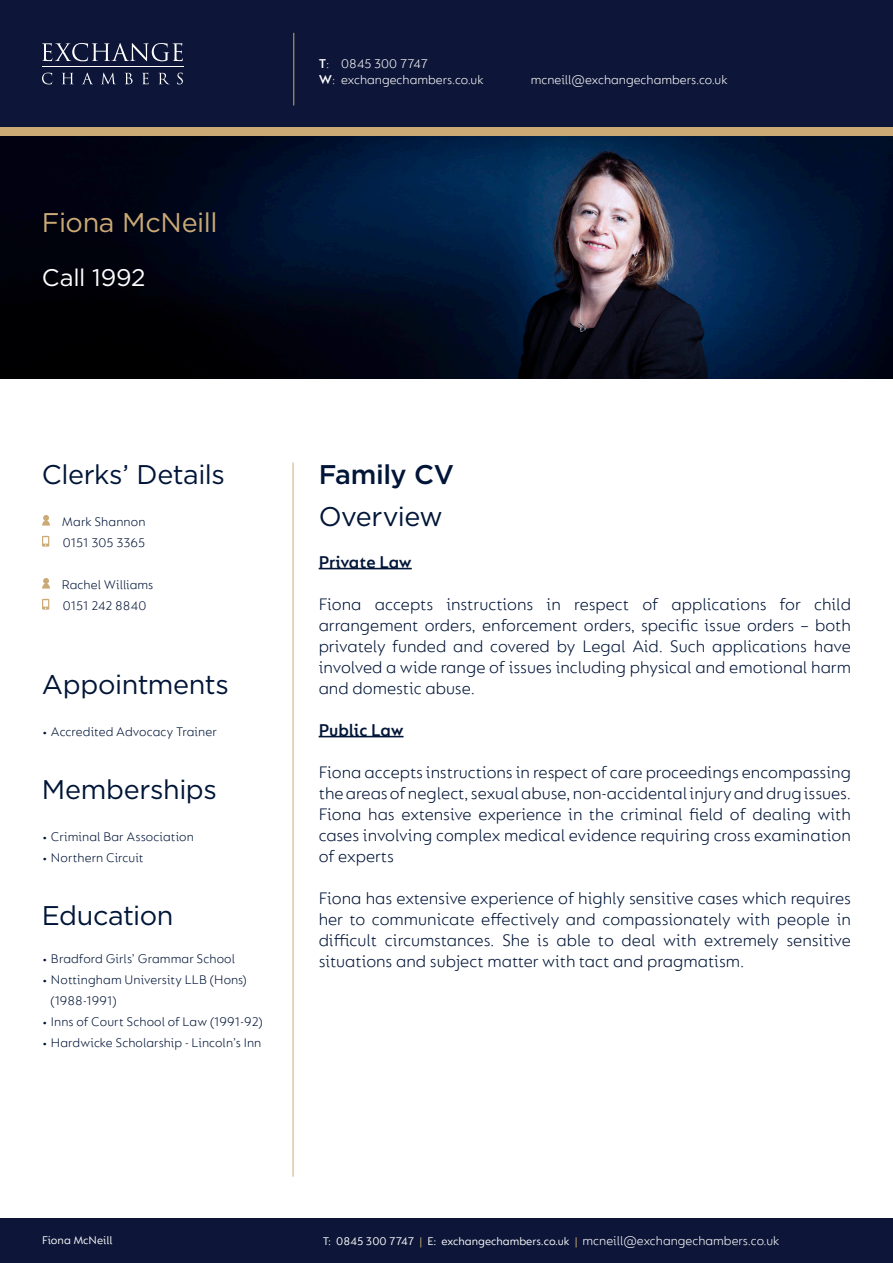
<style>
.page{position:relative;width:893px;height:1263px;background:#fff}
.page>*{position:absolute;margin:0;border:0;box-sizing:border-box;transform-origin:0 0}
.t1{font:27px "Gotham";letter-spacing:-.015em;color:#001537}
.t2{font:27px "Gotham";letter-spacing:-.015em;color:#cbaa76}
.t3{font:500 27px "Gotham";letter-spacing:-.015em;color:#001537}
.t4{font:24px "Gotham";letter-spacing:-.01em;color:#fff}
.t5{font:300 18px/21px "FS Lucas";color:#001537;text-align:justify}
.t6{font:600 18px "FS Lucas";letter-spacing:-.01em;color:#001537}
.t7{font:300 13.5px/21px "FS Lucas";letter-spacing:.005em;color:#001537}
.t8{font:300 13.5px/16.2px "FS Lucas";color:#fff}
.t9{font:12px "FS Lucas";color:#fff}
.s1{font-weight:600}
.s2{color:#cbaa76}
</style>
<div class="page">
<div style="left:0;top:64px;width:893px;height:72px;background:#cbaa76"></div>
<div style="left:0;top:0;width:893px;height:127px;background:#0d1638"></div>
<div style="left:0;top:1219px;width:893px;height:44px;background:#0d1638"></div>
<hr style="left:42px;top:67px;width:142px;height:1px;background:#fff">
<svg style="left:42px;top:43px;width:141px;height:18px"></svg>
<svg style="left:42px;top:73px;width:10px;height:11px"></svg>
<svg style="left:62px;top:73px;width:11px;height:11px"></svg>
<svg style="left:82px;top:73px;width:11px;height:11px"></svg>
<svg style="left:102px;top:73px;width:13px;height:11px"></svg>
<svg style="left:125px;top:73px;width:8px;height:11px"></svg>
<svg style="left:142px;top:73px;width:7px;height:11px"></svg>
<svg style="left:159px;top:73px;width:10px;height:11px"></svg>
<svg style="left:177px;top:73px;width:6px;height:11px"></svg>
<hr style="left:293px;top:33px;width:1px;height:73px;background:#cbaa76">
<hr style="left:293px;top:463px;width:1px;height:714px;background:#cbaa76">
<hr style="left:319px;top:568px;width:93px;height:1px;background:#001537">
<hr style="left:319px;top:736px;width:85px;height:1px;background:#001537">
<img style="left:0;top:136px;width:893px;height:242px">
<svg style="left:42px;top:536px;width:7px;height:11px"></svg>
<svg style="left:42px;top:599px;width:7px;height:11px"></svg>
<svg style="left:42px;top:515px;width:8px;height:11px"></svg>
<svg style="left:42px;top:578px;width:8px;height:11px"></svg>
<p class="t2" style="left:42px;top:205px;width:177px">Fiona McNeill</p>
<p class="t4" style="left:42px;top:262px;width:105px">Call 1992</p>
<p class="t8" style="left:319px;top:55px;width:166px"><span class="s1">T</span>: 0845 300 7747<br><span class="s1">W</span>: exchangechambers.co.uk</p>
<p class="t8" style="left:531px;top:71px;width:198px">mcneill@exchangechambers.co.uk</p>
<p class="t1" style="left:42px;top:457px;width:184px">Clerks’ Details</p>
<p class="t7" style="left:62px;top:510px;width:85px">Mark Shannon</p>
<p class="t7" style="left:63px;top:531px;width:84px">0151 305 3365</p>
<p class="t7" style="left:62px;top:573px;width:93px">Rachel Williams</p>
<p class="t7" style="left:63px;top:594px;width:85px">0151 242 8840</p>
<p class="t1" style="left:42px;top:667px;width:189px">Appointments</p>
<p class="t7" style="left:42px;top:720px;width:176px">• Accredited Advocacy Trainer</p>
<p class="t1" style="left:42px;top:772px;width:176px">Memberships</p>
<p class="t7" style="left:42px;top:825px;width:154px">• Criminal Bar Association</p>
<p class="t7" style="left:42px;top:846px;width:103px">• Northern Circuit</p>
<p class="t1" style="left:42px;top:898px;width:133px">Education</p>
<p class="t7" style="left:42px;top:947px;width:195px">• Bradford Girls’ Grammar School</p>
<p class="t7" style="left:50px;top:968px;width:198px;text-indent:-9px">• Nottingham University LLB (Hons) (1988-1991)</p>
<p class="t7" style="left:42px;top:1010px;width:222px">• Inns of Court School of Law (1991-92)</p>
<p class="t7" style="left:42px;top:1031px;width:221px">• Hardwicke Scholarship - Lincoln’s Inn</p>
<p class="t3" style="left:319px;top:456px;width:137px">Family CV</p>
<p class="t1" style="left:319px;top:499px;width:126px">Overview</p>
<p class="t6" style="left:319px;top:551px;width:95px">Private Law</p>
<p class="t5" style="left:319px;top:593px;width:534px">Fiona accepts instructions in respect of applications for child arrangement orders, enforcement orders, specific issue orders – both privately funded and covered by Legal Aid. Such applications have involved a wide range of issues including physical and emotional harm and domestic abuse.</p>
<p class="t6" style="left:319px;top:719px;width:86px">Public Law</p>
<p class="t5" style="left:319px;top:761px;width:534px">Fiona accepts instructions in respect of care proceedings encompassing the areas of neglect, sexual abuse, non-accidental injury and drug issues.<br>Fiona has extensive experience in the criminal field of dealing with cases involving complex medical evidence requiring cross examination of experts</p>
<p class="t5" style="left:319px;top:887px;width:534px">Fiona has extensive experience of highly sensitive cases which requires her to communicate effectively and compassionately with people in difficult circumstances. She is able to deal with extremely sensitive situations and subject matter with tact and pragmatism.</p>
<p class="t8" style="left:583px;top:1233px;width:198px">mcneill@exchangechambers.co.uk</p>
<p class="t9" style="left:42px;top:1233px;width:72px">Fiona McNeill</p>
<p class="t9" style="left:323px;top:1235px;width:256px">T: 0845 300 7747 <span class="s2">|</span> E: exchangechambers.co.uk <span class="s2">|</span></p>
</div>
